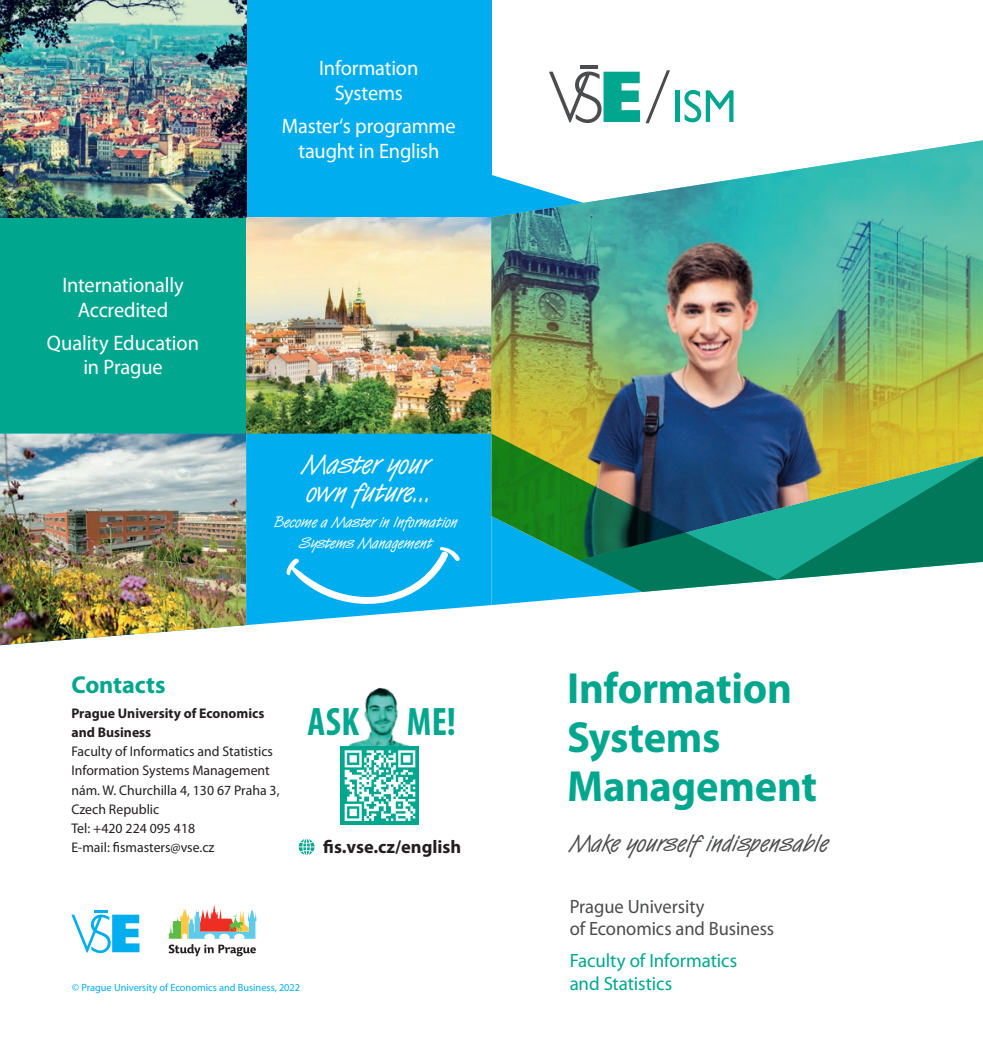
<style>
.page{position:relative;width:983px;height:1042px;background:#fff}
.page>*{position:absolute;margin:0;border:0;box-sizing:border-box;transform-origin:0 0}
.odsazení{font:700 43.75px "Myriad Pro";letter-spacing:-.01em;color:#00a78e}
.odsazení-2{font:700 condensed 39.9px "Myriad Pro";color:#00a78e}
.text{font:28px "Van Dijk DEE";color:#fff}
.t1{font:24.5px "Van Dijk DEE";letter-spacing:.01em;color:#4b4c4d}
.nadpis{font:700 24.5px "Myriad Pro";letter-spacing:-.005em;color:#00a78e}
.odsazení-3{font:21px/24.5px "Myriad Pro";letter-spacing:-.01em;color:#fff;text-align:center}
.odsazení-4{font:19.25px/22.8px "Myriad Pro";letter-spacing:-.005em;color:#4b4c4d;scale:.96 1}
.t2{font:19.25px/22.8px "Myriad Pro";letter-spacing:-.005em;color:#00a78e}
.t3{font:700 18.38px "Myriad Pro";color:#231f20}
.text-2{font:15.75px/21px "Van Dijk DEE";color:#fff;text-align:center}
.text-3{font:14px/19.2px "Myriad Pro";color:#231f20}
.text-4{font:700 14px/19.2px "Myriad Pro";color:#231f20}
.text-5{font:10.5px "Myriad Pro";color:#00aeef}
</style>
<div class="page">
<img style="left:348px;top:687px;width:62px;height:59px">
<div style="left:0;top:217px;width:246px;height:217px;background:#00a78e"></div>
<img style="left:0;top:434px;width:246px;height:211px">
<div style="left:246px;top:0;width:245px;height:217px;background:#00aeef"></div>
<img style="left:246px;top:217px;width:245px;height:217px">
<svg style="left:246px;top:434px;width:245px;height:191px;background:#11b3f0"></svg>
<svg style="left:168px;top:904px;width:88px;height:52px"></svg>
<svg style="left:491px;top:592px;width:151px;height:13px"></svg>
<svg style="left:71px;top:914px;width:68px;height:39px"></svg>
<hr style="left:94px;top:909px;width:14px;height:3px;background:#00aeef">
<svg style="left:298px;top:839px;width:16px;height:16px"></svg>
<svg style="left:285px;top:547px;width:175px;height:60px;background:#21b8f1"></svg>
<img style="left:0;top:0;width:246px;height:217px">
<img style="left:491px;top:140px;width:491px;height:294px">
<svg style="left:491px;top:434px;width:491px;height:158px;background:#3e886f"></svg>
<div style="left:340px;top:746px;width:79px;height:79px;background:#00a78e"></div>
<svg style="left:344px;top:750px;width:71px;height:71px"></svg>
<svg style="left:549px;top:70px;width:121px;height:53px"></svg>
<hr style="left:579px;top:65px;width:18px;height:4px;background:#4b4c4d">
<hr style="left:675px;top:90px;width:4px;height:32px;background:#00a78e">
<svg style="left:684px;top:90px;width:49px;height:32px"></svg>
<p class="odsazení-3" style="left:62px;top:272px;width:123px">Internationally<br>Accredited</p>
<p class="odsazení-3" style="left:47px;top:330px;width:154px">Quality Education</p>
<p class="odsazení-3" style="left:83px;top:355px;width:81px">in Prague</p>
<p class="nadpis" style="left:71px;top:669px;width:96px">Contacts</p>
<p class="odsazení-3" style="left:319px;top:56px;width:101px">Information</p>
<p class="odsazení-3" style="left:335px;top:80px;width:69px">Systems</p>
<p class="odsazení-3" style="left:282px;top:113px;width:175px">Master‘s programme</p>
<p class="odsazení-3" style="left:298px;top:138px;width:142px">taught in English</p>
<p class="text" style="left:302px;top:446px;width:129px">Master your</p>
<p class="text" style="left:307px;top:474px;width:126px">own future...</p>
<p class="text-2" style="left:274px;top:511px;width:184px">Become a Master in Information<br>Systems Management</p>
<p class="text-4" style="left:71px;top:703px;width:194px">Prague University of Economics and Business</p>
<p class="text-3" style="left:71px;top:741px;width:203px">Faculty of Informatics and Statistics<br>Information Systems Management</p>
<p class="text-3" style="left:71px;top:780px;width:209px">nám. W. Churchilla 4, 130 67 Praha 3,<br>Czech Republic</p>
<p class="text-3" style="left:71px;top:818px;width:125px">Tel: +420 224 095 418</p>
<p class="text-3" style="left:71px;top:838px;width:144px">E-mail: fismasters@vse.cz</p>
<p class="t3" style="left:323px;top:834px;width:140px">fis.vse.cz/english</p>
<p class="odsazení-2" style="left:307px;top:696px;width:150px">ASK ME!</p>
<p class="text-5" style="left:72px;top:981px;width:229px">© Prague University of Economics and Business, 2022</p>
<p class="odsazení" style="left:567px;top:659px;width:226px">Information</p>
<p class="odsazení" style="left:567px;top:708px;width:155px">Systems</p>
<p class="odsazení" style="left:567px;top:757px;width:251px">Management</p>
<p class="t1" style="left:569px;top:827px;width:260px">Make yourself indispensable</p>
<p class="odsazení-4" style="left:569px;top:894px;width:214px">Prague University<br>of Economics and Business</p>
<p class="t2" style="left:569px;top:949px;width:169px">Faculty of Informatics and Statistics</p>
</div>
